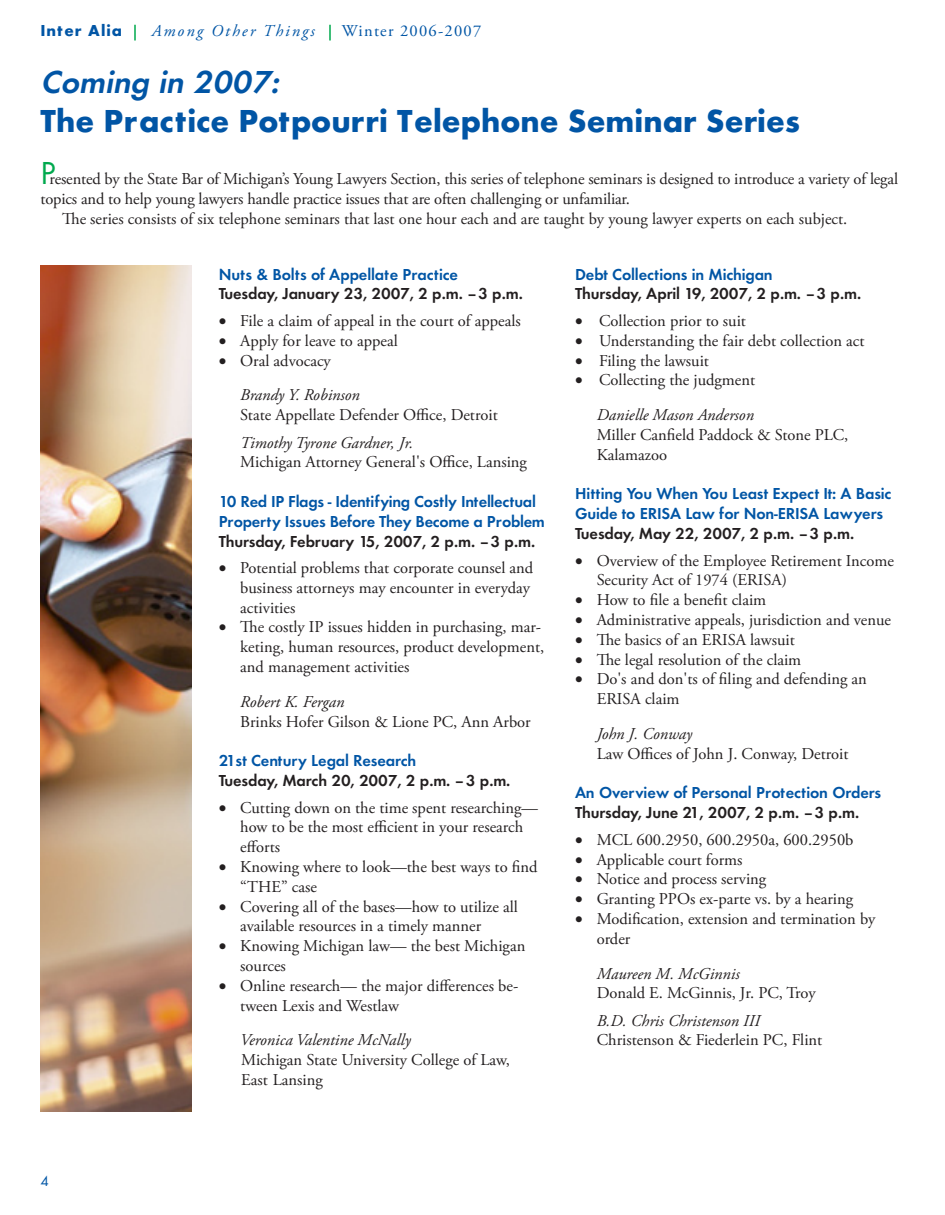
<style>
.page{position:relative;width:945px;height:1215px;background:#fff}
.page>*{position:absolute;margin:0;border:0;box-sizing:border-box;transform-origin:0 0}
.t1{font:33px "Futura Bold DTC";color:#0155a5}
.t2{font:33px "Futura Demi Bold Oblique DTC";color:#0155a5}
.t3{font:16.5px/19.8px "Adobe Garamond Pro";color:#231f20}
.t4{font:16.5px/19.8px "Futura Demi Bold DTC";letter-spacing:-.01em;color:#0155a5}
.t5{font:16.5px "Futura Demi Bold DTC";letter-spacing:-.01em;color:#231f20}
.t6{font:italic 16.5px/34.8px "Adobe Garamond Pro";color:#231f20}
.t7{font:italic 16.5px "Adobe Garamond Pro";letter-spacing:.125em;color:#0155a5}
.t8{font:16.5px "Adobe Garamond Pro";letter-spacing:.075em;color:#0155a5}
.t9{font:16.5px "Futura Bold DTC";letter-spacing:.06em;color:#0155a5}
.s1{font-family:"Futura Book DTC";font-size:33px;color:#00a94e}
.s2{font-style:normal}
.s3{font-style:italic}
</style>
<div class="page">
<svg style="left:134px;top:25px;width:2px;height:15px"></svg>
<svg style="left:329px;top:25px;width:2px;height:15px"></svg>
<img style="left:40px;top:266px;width:152px;height:846px">
<p class="t9" style="left:40px;top:21px;width:83px">Inter Alia</p>
<p class="t7" style="left:152px;top:21px;width:164px">Among Other Things</p>
<p class="t8" style="left:342px;top:21px;width:141px">Winter 2006-2007</p>
<h1 class="t2" style="left:40px;top:62px;width:240px">Coming in 2007:</h1>
<h1 class="t1" style="left:40px;top:102px;width:761px">The Practice Potpourri Telephone Seminar Series</h1>
<p class="t3" style="left:40px;top:170px;width:859px"><span class="s1">P</span>resented by the State Bar of Michigan’s Young Lawyers Section, this series of telephone seminars is designed to introduce a variety of legal</p>
<p class="t3" style="left:40px;top:190px;width:591px">topics and to help young lawyers handle practice issues that are often challenging or unfamiliar.</p>
<p class="t3" style="left:62px;top:209px;width:787px">The series consists of six telephone seminars that last one hour each and are taught by young lawyer experts on each subject.</p>
<p class="t4" style="left:219px;top:264px;width:241px">Nuts &amp; Bolts of Appellate Practice</p>
<p class="t5" style="left:219px;top:284px;width:306px">Tuesday, January 23, 2007, 2 p.m. – 3 p.m.</p>
<p class="t3" style="left:219px;top:311px;width:304px">• File a claim of appeal in the court of appeals</p>
<p class="t3" style="left:219px;top:331px;width:181px">• Apply for leave to appeal</p>
<p class="t6" style="left:240px;top:343px;width:121px;text-indent:-22px">• <span class="s2">Oral advocacy<br></span>Brandy Y. Robinson</p>
<p class="t3" style="left:240px;top:406px;width:259px">State Appellate Defender Office, Detroit</p>
<p class="t6" style="left:240px;top:425px;width:174px">Timothy Tyrone Gardner, Jr.</p>
<p class="t3" style="left:240px;top:453px;width:288px">Michigan Attorney General's Office, Lansing</p>
<p class="t4" style="left:219px;top:491px;width:328px">10 Red IP Flags - Identifying Costly Intellectual<br>Property Issues Before They Become a Problem</p>
<p class="t5" style="left:219px;top:531px;width:318px">Thursday, February 15, 2007, 2 p.m. – 3 p.m.</p>
<p class="t3" style="left:240px;top:559px;width:294px;text-indent:-22px">• Potential problems that corporate counsel and business attorneys may encounter in everyday activities</p>
<p class="t3" style="left:240px;top:618px;width:305px;text-indent:-22px">• The costly IP issues hidden in purchasing, mar&shy;keting, human resources, product development, and management activities</p>
<p class="t6" style="left:240px;top:685px;width:105px">Robert K. Fergan</p>
<p class="t3" style="left:240px;top:712px;width:292px">Brinks Hofer Gilson &amp; Lione PC, Ann Arbor</p>
<p class="t4" style="left:219px;top:751px;width:199px">21st Century Legal Research</p>
<p class="t5" style="left:219px;top:771px;width:293px">Tuesday, March 20, 2007, 2 p.m. – 3 p.m.</p>
<p class="t3" style="left:240px;top:798px;width:299px;text-indent:-22px">• Cutting down on the time spent researching— how to be the most efficient in your research efforts</p>
<p class="t3" style="left:240px;top:857px;width:299px;text-indent:-22px">• Knowing where to look—the best ways to find “THE” case</p>
<p class="t3" style="left:240px;top:897px;width:279px;text-indent:-22px">• Covering all of the bases—how to utilize all available resources in a timely manner</p>
<p class="t3" style="left:240px;top:937px;width:287px;text-indent:-22px">• Knowing Michigan law— the best Michigan sources</p>
<p class="t3" style="left:240px;top:976px;width:280px;text-indent:-22px">• Online research— the major differences be&shy;tween Lexis and Westlaw</p>
<p class="t6" style="left:240px;top:1023px;width:172px">Veronica Valentine McNally</p>
<p class="t3" style="left:241px;top:1051px;width:270px">Michigan State University College of Law,<br>East Lansing</p>
<p class="t4" style="left:575px;top:264px;width:199px">Debt Collections in Michigan</p>
<p class="t5" style="left:575px;top:284px;width:288px">Thursday, April 19, 2007, 2 p.m. – 3 p.m.</p>
<p class="t3" style="left:575px;top:311px;width:172px">• Collection prior to suit</p>
<p class="t3" style="left:575px;top:331px;width:291px">• Understanding the fair debt collection act</p>
<p class="t3" style="left:575px;top:351px;width:135px">• Filing the lawsuit</p>
<p class="t3" style="left:575px;top:363px;width:182px;line-height:34.8px;text-align:right">• Collecting the judgment<br><span class="s3">Danielle Mason Anderson</span></p>
<p class="t3" style="left:597px;top:425px;width:253px">Miller Canfield Paddock &amp; Stone PLC,<br>Kalamazoo</p>
<p class="t4" style="left:575px;top:484px;width:318px">Hitting You When You Least Expect It: A Basic<br>Guide to ERISA Law for Non-ERISA Lawyers</p>
<p class="t5" style="left:575px;top:524px;width:281px">Tuesday, May 22, 2007, 2 p.m. – 3 p.m.</p>
<p class="t3" style="left:597px;top:551px;width:299px;text-indent:-22px">• Overview of the Employee Retirement Income<br>Security Act of 1974 (ERISA)</p>
<p class="t3" style="left:575px;top:591px;width:193px">• How to file a benefit claim</p>
<p class="t3" style="left:575px;top:610px;width:318px">• Administrative appeals, jurisdiction and venue</p>
<p class="t3" style="left:575px;top:630px;width:221px">• The basics of an ERISA lawsuit</p>
<p class="t3" style="left:575px;top:650px;width:228px">• The legal resolution of the claim</p>
<p class="t3" style="left:597px;top:670px;width:272px;text-indent:-22px">• Do's and don'ts of filing and defending an<br>ERISA claim</p>
<p class="t6" style="left:597px;top:717px;width:97px">John J. Conway</p>
<p class="t3" style="left:597px;top:744px;width:253px">Law Offices of John J. Conway, Detroit</p>
<p class="t4" style="left:575px;top:783px;width:308px">An Overview of Personal Protection Orders</p>
<p class="t5" style="left:575px;top:803px;width:286px">Thursday, June 21, 2007, 2 p.m. – 3 p.m.</p>
<p class="t3" style="left:575px;top:830px;width:280px">• MCL 600.2950, 600.2950a, 600.2950b</p>
<p class="t3" style="left:575px;top:850px;width:169px">• Applicable court forms</p>
<p class="t3" style="left:575px;top:870px;width:193px">• Notice and process serving</p>
<p class="t3" style="left:575px;top:890px;width:280px">• Granting PPOs ex-parte vs. by a hearing</p>
<p class="t3" style="left:597px;top:909px;width:280px;text-indent:-22px">• Modification, extension and termination by order</p>
<p class="t6" style="left:597px;top:956px;width:145px">Maureen M. McGinnis</p>
<p class="t3" style="left:597px;top:984px;width:220px">Donald E. McGinnis, Jr. PC, Troy</p>
<p class="t6" style="left:597px;top:1003px;width:165px">B.D. Chris Christenson III</p>
<p class="t3" style="left:597px;top:1031px;width:227px">Christenson &amp; Fiederlein PC, Flint</p>
</div>
